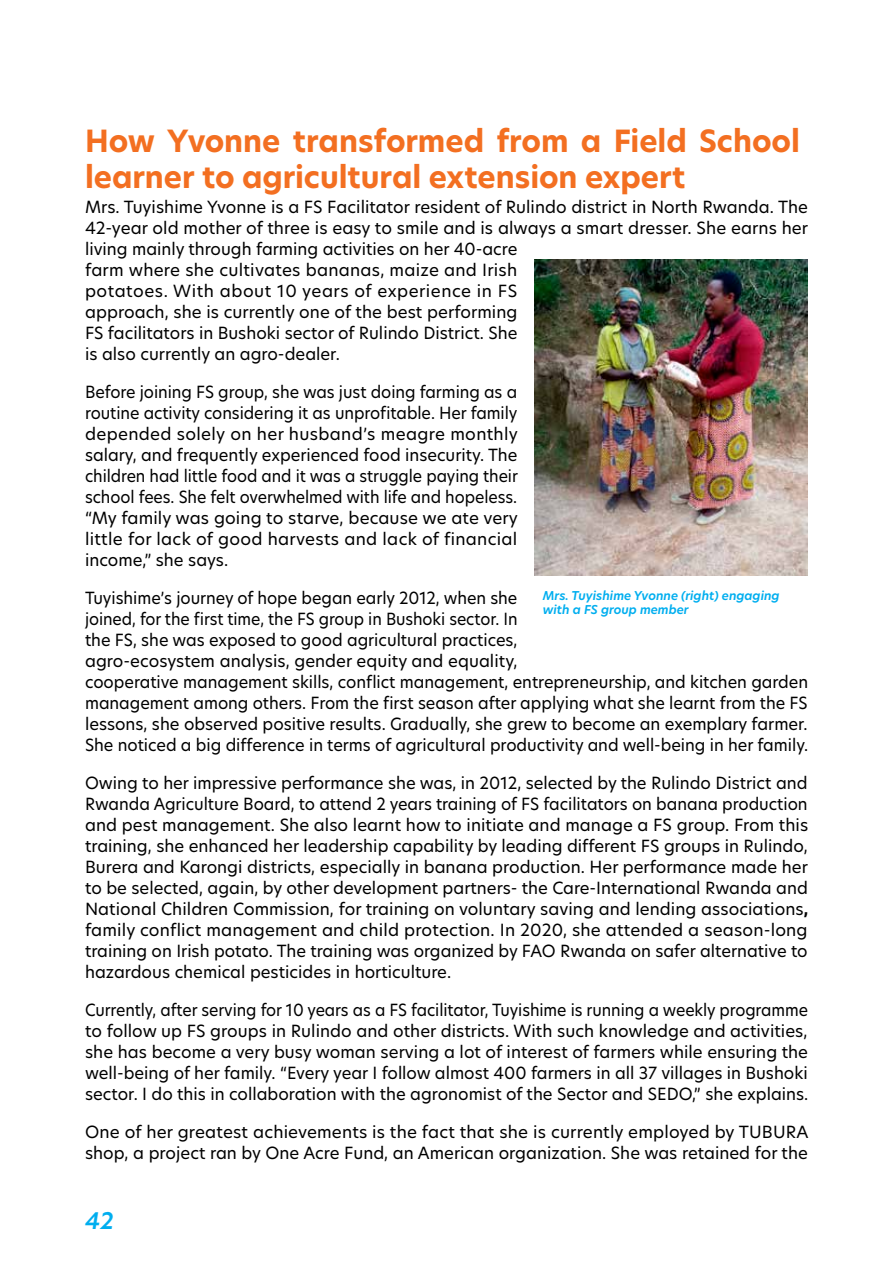
<style>
.page{position:relative;width:893px;height:1263px;background:#fff}
.page>*{position:absolute;margin:0;border:0;box-sizing:border-box;transform-origin:0 0}
.t1{font:700 30px/36px "Hero New";color:#f36f21}
.t2{font:italic 600 22.5px "Hero New";color:#00aeef}
.t3{font:16.5px/21px "Hero New";color:#000}
.t4{font:16.5px/21px "Hero New";color:#000;text-align:justify;scale:.96 1}
.t5{font:italic 600 12px/14.4px "Hero New";color:#00aeef}
.s1{font-weight:700}
</style>
<div class="page">
<img style="left:534px;top:260px;width:274px;height:316px">
<h1 class="t1" style="left:85px;top:123px;width:716px">How Yvonne transformed from a Field School learner to agricultural extension expert</h1>
<p class="t3" style="left:85px;top:196px;width:725px">Mrs. Tuyishime Yvonne is a FS Facilitator resident of Rulindo district in North Rwanda. The 42-year old mother of three is easy to smile and is always a smart dresser. She earns her living mainly through farming activities on her 40-acre<br>farm where she cultivates bananas, maize and Irish<br>potatoes. With about 10 years of experience in FS<br>approach, she is currently one of the best performing<br>FS facilitators in Bushoki sector of Rulindo District. She<br>is also currently an agro-dealer.</p>
<p class="t3" style="left:85px;top:381px;width:434px;text-align:justify">Before joining FS group, she was just doing farming as a routine activity considering it as unprofitable. Her family depended solely on her husband’s meagre monthly salary, and frequently experienced food insecurity. The children had little food and it was a struggle paying their school fees. She felt overwhelmed with life and hopeless. “My family was going to starve, because we ate very little for lack of good harvests and lack of financial income,” she says.</p>
<p class="t3" style="left:85px;top:587px;width:725px">Tuyishime’s journey of hope began early 2012, when she<br>joined, for the first time, the FS group in Bushoki sector. In<br>the FS, she was exposed to good agricultural practices,<br>agro-ecosystem analysis, gender equity and equality,<br>cooperative management skills, conflict management, entrepreneurship, and kitchen garden management among others. From the first season after applying what she learnt from the FS lessons, she observed positive results. Gradually, she grew to become an exemplary farmer.<br>She noticed a big difference in terms of agricultural productivity and well-being in her family.</p>
<p class="t3" style="left:85px;top:772px;width:725px;text-align:justify">Owing to her impressive performance she was, in 2012, selected by the Rulindo District and Rwanda Agriculture Board, to attend 2 years training of FS facilitators on banana production and pest management. She also learnt how to initiate and manage a FS group. From this training, she enhanced her leadership capability by leading different FS groups in Rulindo, Burera and Karongi districts, especially in banana production. Her performance made her to be selected, again, by other development partners- the Care-International Rwanda and National Children Commission, for training on voluntary saving and lending associations<span class="s1">, </span>family conflict management and child protection. In 2020, she attended a season-long training on Irish potato. The training was organized by FAO Rwanda on safer alternative to hazardous chemical pesticides in horticulture.</p>
<p class="t4" style="left:85px;top:999px;width:755px">Currently, after serving for 10 years as a FS facilitator, Tuyishime is running a weekly programme to follow up FS groups in Rulindo and other districts. With such knowledge and activities, she has become a very busy woman serving a lot of interest of farmers while ensuring the well-being of her family. “Every year I follow almost 400 farmers in all 37 villages in Bushoki sector. I do this in collaboration with the agronomist of the Sector and SEDO,” she explains.</p>
<p class="t3" style="left:85px;top:1121px;width:725px">One of her greatest achievements is the fact that she is currently employed by TUBURA shop, a project ran by One Acre Fund, an American organization. She was retained for the</p>
<p class="t5" style="left:543px;top:588px;width:238px">Mrs. Tuyishime Yvonne (right) engaging with a FS group member</p>
<h2 class="t2" style="left:85px;top:1206px;width:30px">42</h2>
</div>
